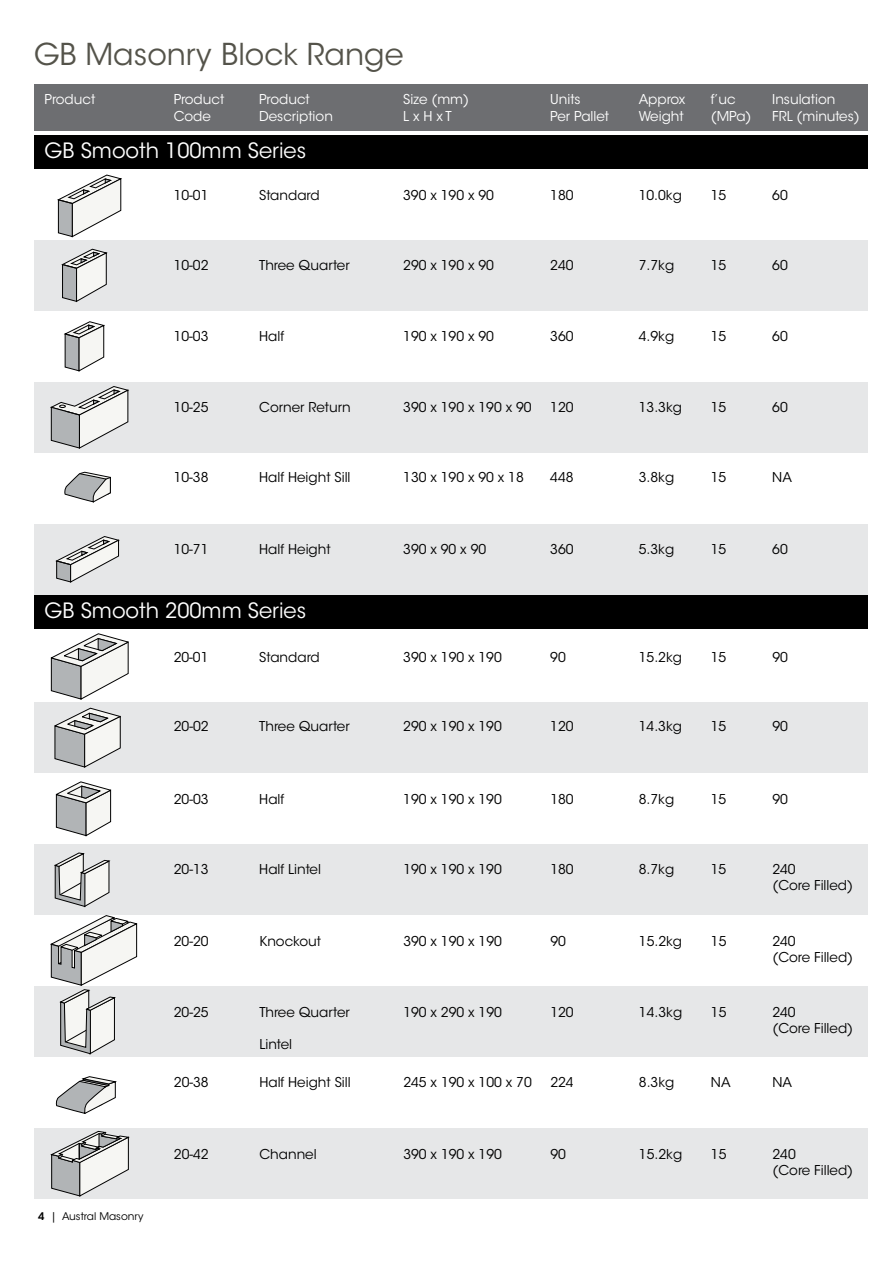
<style>
.page{position:relative;width:893px;height:1263px;background:#fff}
.page>*{position:absolute;margin:0;border:0;box-sizing:border-box;transform-origin:0 0}
.t1{font:30px "ITC Avant Garde Std";color:#54534a}
.t2{font:21px "ITC Avant Garde Std";color:#fff}
.t3{font:13.5px/16.2px "ITC Avant Garde Std";color:#000}
.t4{font:13.5px "ITC Avant Garde Std";color:#fff}
.t5{font:10.5px "ITC Avant Garde Std";color:#000}
.s1{font-weight:600}
</style>
<div class="page">
<div style="left:34px;top:85px;width:833px;height:46px;background:#6d6e71"></div>
<div style="left:34px;top:382px;width:833px;height:71px;background:#e6e7e8"></div>
<div style="left:34px;top:844px;width:833px;height:71px;background:#e6e7e8"></div>
<div style="left:34px;top:240px;width:833px;height:71px;background:#e6e7e8"></div>
<div style="left:34px;top:702px;width:833px;height:71px;background:#e6e7e8"></div>
<div style="left:34px;top:524px;width:833px;height:71px;background:#e6e7e8"></div>
<div style="left:34px;top:986px;width:833px;height:71px;background:#e6e7e8"></div>
<div style="left:34px;top:1128px;width:833px;height:71px;background:#e6e7e8"></div>
<div style="left:34px;top:135px;width:833px;height:34px;background:#000"></div>
<div style="left:34px;top:595px;width:833px;height:33px;background:#000"></div>
<svg style="left:64px;top:472px;width:47px;height:30px"></svg>
<svg style="left:57px;top:175px;width:65px;height:62px"></svg>
<svg style="left:64px;top:321px;width:41px;height:50px"></svg>
<svg style="left:50px;top:386px;width:79px;height:62px"></svg>
<svg style="left:62px;top:249px;width:45px;height:53px"></svg>
<svg style="left:50px;top:633px;width:79px;height:66px"></svg>
<svg style="left:54px;top:708px;width:67px;height:59px"></svg>
<svg style="left:55px;top:781px;width:57px;height:55px"></svg>
<svg style="left:54px;top:853px;width:55px;height:54px"></svg>
<svg style="left:56px;top:536px;width:63px;height:46px"></svg>
<svg style="left:55px;top:1076px;width:61px;height:38px"></svg>
<svg style="left:51px;top:915px;width:87px;height:139px"></svg>
<svg style="left:51px;top:1131px;width:78px;height:65px"></svg>
<h1 class="t1" style="left:34px;top:36px;width:371px">GB Masonry Block Range</h1>
<p class="t4" style="left:45px;top:91px;width:52px">Product</p>
<p class="t4" style="left:174px;top:91px;width:52px">Product</p>
<p class="t4" style="left:259px;top:91px;width:52px">Product</p>
<p class="t4" style="left:403px;top:91px;width:67px">Size (mm)</p>
<p class="t4" style="left:550px;top:91px;width:32px">Units</p>
<p class="t4" style="left:639px;top:91px;width:48px">Approx</p>
<p class="t4" style="left:711px;top:91px;width:26px">f’uc</p>
<p class="t4" style="left:772px;top:91px;width:65px">Insulation</p>
<p class="t4" style="left:174px;top:107px;width:39px">Code</p>
<p class="t4" style="left:259px;top:107px;width:75px">Description</p>
<p class="t4" style="left:403px;top:107px;width:50px">L x H x T</p>
<p class="t4" style="left:550px;top:107px;width:60px">Per Pallet</p>
<p class="t4" style="left:639px;top:107px;width:47px">Weight</p>
<p class="t4" style="left:711px;top:107px;width:42px">(MPa)</p>
<p class="t4" style="left:772px;top:107px;width:89px">FRL (minutes)</p>
<h2 class="t2" style="left:45px;top:138px;width:263px">GB Smooth 100mm Series</h2>
<p class="t3" style="left:174px;top:187px;width:36px">10-01</p>
<p class="t3" style="left:259px;top:187px;width:62px">Standard</p>
<p class="t3" style="left:403px;top:187px;width:92px">390 x 190 x 90</p>
<p class="t3" style="left:550px;top:187px;width:25px">180</p>
<p class="t3" style="left:639px;top:187px;width:45px">10.0kg</p>
<p class="t3" style="left:711px;top:187px;width:17px">15</p>
<p class="t3" style="left:772px;top:187px;width:17px">60</p>
<p class="t3" style="left:174px;top:258px;width:36px">10-02</p>
<p class="t3" style="left:259px;top:258px;width:92px">Three Quarter</p>
<p class="t3" style="left:403px;top:258px;width:92px">290 x 190 x 90</p>
<p class="t3" style="left:550px;top:258px;width:25px">240</p>
<p class="t3" style="left:639px;top:258px;width:37px">7.7kg</p>
<p class="t3" style="left:711px;top:258px;width:17px">15</p>
<p class="t3" style="left:772px;top:258px;width:17px">60</p>
<p class="t3" style="left:174px;top:329px;width:36px">10-03</p>
<p class="t3" style="left:259px;top:329px;width:26px">Half</p>
<p class="t3" style="left:403px;top:329px;width:92px">190 x 190 x 90</p>
<p class="t3" style="left:550px;top:329px;width:25px">360</p>
<p class="t3" style="left:639px;top:329px;width:37px">4.9kg</p>
<p class="t3" style="left:711px;top:329px;width:17px">15</p>
<p class="t3" style="left:772px;top:329px;width:17px">60</p>
<p class="t3" style="left:174px;top:400px;width:36px">10-25</p>
<p class="t3" style="left:259px;top:400px;width:93px">Corner Return</p>
<p class="t3" style="left:403px;top:400px;width:130px">390 x 190 x 190 x 90</p>
<p class="t3" style="left:550px;top:400px;width:25px">120</p>
<p class="t3" style="left:639px;top:400px;width:45px">13.3kg</p>
<p class="t3" style="left:711px;top:400px;width:17px">15</p>
<p class="t3" style="left:772px;top:400px;width:17px">60</p>
<p class="t3" style="left:174px;top:469px;width:36px">10-38</p>
<p class="t3" style="left:259px;top:469px;width:93px">Half Height Sill</p>
<p class="t3" style="left:403px;top:469px;width:122px">130 x 190 x 90 x 18</p>
<p class="t3" style="left:550px;top:469px;width:25px">448</p>
<p class="t3" style="left:639px;top:469px;width:37px">3.8kg</p>
<p class="t3" style="left:711px;top:469px;width:17px">15</p>
<p class="t3" style="left:772px;top:469px;width:21px">NA</p>
<p class="t3" style="left:174px;top:541px;width:36px">10-71</p>
<p class="t3" style="left:259px;top:541px;width:73px">Half Height</p>
<p class="t3" style="left:403px;top:541px;width:84px">390 x 90 x 90</p>
<p class="t3" style="left:550px;top:541px;width:25px">360</p>
<p class="t3" style="left:639px;top:541px;width:37px">5.3kg</p>
<p class="t3" style="left:711px;top:541px;width:17px">15</p>
<p class="t3" style="left:772px;top:541px;width:17px">60</p>
<h2 class="t2" style="left:45px;top:597px;width:263px">GB Smooth 200mm Series</h2>
<p class="t3" style="left:174px;top:649px;width:36px">20-01</p>
<p class="t3" style="left:259px;top:649px;width:62px">Standard</p>
<p class="t3" style="left:403px;top:649px;width:100px">390 x 190 x 190</p>
<p class="t3" style="left:550px;top:649px;width:17px">90</p>
<p class="t3" style="left:639px;top:649px;width:45px">15.2kg</p>
<p class="t3" style="left:711px;top:649px;width:17px">15</p>
<p class="t3" style="left:772px;top:649px;width:17px">90</p>
<p class="t3" style="left:174px;top:719px;width:36px">20-02</p>
<p class="t3" style="left:259px;top:719px;width:92px">Three Quarter</p>
<p class="t3" style="left:403px;top:719px;width:100px">290 x 190 x 190</p>
<p class="t3" style="left:550px;top:719px;width:25px">120</p>
<p class="t3" style="left:639px;top:719px;width:45px">14.3kg</p>
<p class="t3" style="left:711px;top:719px;width:17px">15</p>
<p class="t3" style="left:772px;top:719px;width:17px">90</p>
<p class="t3" style="left:174px;top:791px;width:36px">20-03</p>
<p class="t3" style="left:259px;top:791px;width:26px">Half</p>
<p class="t3" style="left:403px;top:791px;width:100px">190 x 190 x 190</p>
<p class="t3" style="left:550px;top:791px;width:25px">180</p>
<p class="t3" style="left:639px;top:791px;width:37px">8.7kg</p>
<p class="t3" style="left:711px;top:791px;width:17px">15</p>
<p class="t3" style="left:772px;top:791px;width:17px">90</p>
<p class="t3" style="left:174px;top:861px;width:36px">20-13</p>
<p class="t3" style="left:259px;top:861px;width:63px">Half Lintel</p>
<p class="t3" style="left:403px;top:861px;width:100px">190 x 190 x 190</p>
<p class="t3" style="left:550px;top:861px;width:25px">180</p>
<p class="t3" style="left:639px;top:861px;width:37px">8.7kg</p>
<p class="t3" style="left:711px;top:861px;width:17px">15</p>
<p class="t3" style="left:772px;top:861px;width:82px">240<br>(Core Filled)</p>
<p class="t3" style="left:174px;top:933px;width:36px">20-20</p>
<p class="t3" style="left:259px;top:933px;width:63px">Knockout</p>
<p class="t3" style="left:403px;top:933px;width:100px">390 x 190 x 190</p>
<p class="t3" style="left:550px;top:933px;width:17px">90</p>
<p class="t3" style="left:639px;top:933px;width:45px">15.2kg</p>
<p class="t3" style="left:711px;top:933px;width:17px">15</p>
<p class="t3" style="left:772px;top:933px;width:82px">240<br>(Core Filled)</p>
<p class="t3" style="left:174px;top:1004px;width:36px">20-25</p>
<p class="t3" style="left:259px;top:1004px;width:92px">Three Quarter</p>
<p class="t3" style="left:403px;top:1004px;width:100px">190 x 290 x 190</p>
<p class="t3" style="left:550px;top:1004px;width:25px">120</p>
<p class="t3" style="left:639px;top:1004px;width:45px">14.3kg</p>
<p class="t3" style="left:711px;top:1004px;width:17px">15</p>
<p class="t3" style="left:772px;top:1004px;width:82px">240<br>(Core Filled)</p>
<p class="t3" style="left:259px;top:1036px;width:34px">Lintel</p>
<p class="t3" style="left:174px;top:1074px;width:36px">20-38</p>
<p class="t3" style="left:259px;top:1074px;width:93px">Half Height Sill</p>
<p class="t3" style="left:403px;top:1074px;width:130px">245 x 190 x 100 x 70</p>
<p class="t3" style="left:550px;top:1074px;width:25px">224</p>
<p class="t3" style="left:639px;top:1074px;width:37px">8.3kg</p>
<p class="t3" style="left:711px;top:1074px;width:21px">NA</p>
<p class="t3" style="left:772px;top:1074px;width:21px">NA</p>
<p class="t5" style="left:38px;top:1210px;width:107px"><span class="s1">4</span> | Austral Masonry</p>
<p class="t3" style="left:174px;top:1146px;width:36px">20-42</p>
<p class="t3" style="left:259px;top:1146px;width:59px">Channel</p>
<p class="t3" style="left:403px;top:1146px;width:100px">390 x 190 x 190</p>
<p class="t3" style="left:550px;top:1146px;width:17px">90</p>
<p class="t3" style="left:639px;top:1146px;width:45px">15.2kg</p>
<p class="t3" style="left:711px;top:1146px;width:17px">15</p>
<p class="t3" style="left:772px;top:1146px;width:82px">240<br>(Core Filled)</p>
</div>
